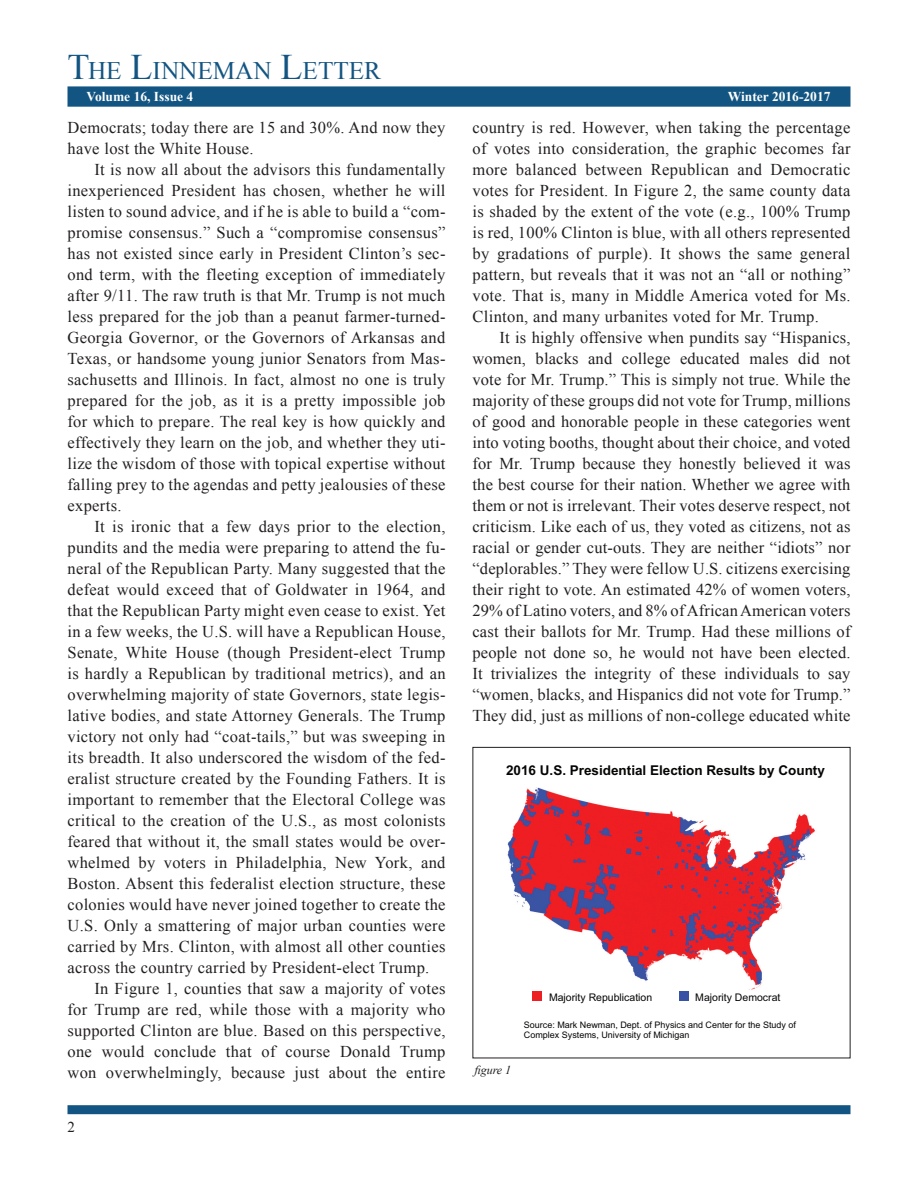
<style>
.page{position:relative;width:918px;height:1188px;background:#fff}
.page>*{position:absolute;margin:0;border:0;box-sizing:border-box;transform-origin:0 0}
.t1{font:25.2px "Times New Roman";color:#135582}
.t2{font:16.5px/21px "Times New Roman";letter-spacing:.02em;color:#231f20;text-align:justify}
.t3{font:700 13.5px "Arial";color:#050504}
.t4{font:700 13.5px "Times New Roman";color:#fff}
.t5{font:italic 12px "Times New Roman";color:#231f20}
.t6{font:10.5px "Arial";color:#050504}
.t7{font:9px/10.8px "Arial";color:#050504}
.s1{font-size:36px}
</style>
<div class="page">
<div style="left:68px;top:1105px;width:782px;height:9px;background:#135582"></div>
<div style="left:68px;top:86px;width:782px;height:21px;background:#135582"></div>
<img style="left:507px;top:787px;width:308px;height:203px">
<div style="left:532px;top:991px;width:10px;height:10px;background:#ee1f23"></div>
<div style="left:679px;top:991px;width:10px;height:10px;background:#3853a3"></div>
<h1 class="t1" style="left:68px;top:54px;width:315px"><span class="s1">T</span>he <span class="s1">L</span>inneman <span class="s1">L</span>etter</h1>
<p class="t4" style="left:87px;top:87px;width:108px">Volume 16, Issue 4</p>
<p class="t4" style="left:728px;top:87px;width:104px">Winter 2016-2017</p>
<p class="t2" style="left:68px;top:117px;width:380px">Democrats; today there are 15 and 30%. And now they have lost the White House.</p>
<p class="t2" style="left:68px;top:159px;width:380px;text-indent:27px">It is now all about the advisors this fundamentally inexperienced President has chosen, whether he will listen to sound advice, and if he is able to build a “com&shy;promise consensus.” Such a “compromise consensus” has not existed since early in President Clinton’s sec&shy;ond term, with the fleeting exception of immediately after 9/11. The raw truth is that Mr. Trump is not much less prepared for the job than a peanut farmer-turned-Georgia Governor, or the Governors of Arkansas and Texas, or handsome young junior Senators from Mas&shy;sachusetts and Illinois. In fact, almost no one is truly prepared for the job, as it is a pretty impossible job for which to prepare. The real key is how quickly and effectively they learn on the job, and whether they uti&shy;lize the wisdom of those with topical expertise without falling prey to the agendas and petty jealousies of these experts.</p>
<p class="t2" style="left:94px;top:516px;width:353px">It is ironic that a few days prior to the election,</p>
<p class="t2" style="left:68px;top:537px;width:379px">pundits and the media were preparing to attend the fu-</p>
<p class="t2" style="left:68px;top:558px;width:379px">neral of the Republican Party. Many suggested that the</p>
<p class="t2" style="left:68px;top:579px;width:379px">defeat would exceed that of Goldwater in 1964, and</p>
<p class="t2" style="left:68px;top:600px;width:380px">that the Republican Party might even cease to exist. Yet</p>
<p class="t2" style="left:68px;top:621px;width:379px">in a few weeks, the U.S. will have a Republican House,</p>
<p class="t2" style="left:68px;top:642px;width:380px">Senate, White House (though President-elect Trump</p>
<p class="t2" style="left:68px;top:663px;width:380px">is hardly a Republican by traditional metrics), and an</p>
<p class="t2" style="left:68px;top:684px;width:379px">overwhelming majority of state Governors, state legis-</p>
<p class="t2" style="left:68px;top:705px;width:380px">lative bodies, and state Attorney Generals. The Trump</p>
<p class="t2" style="left:68px;top:726px;width:380px">victory not only had “coat-tails,” but was sweeping in</p>
<p class="t2" style="left:68px;top:747px;width:379px">its breadth. It also underscored the wisdom of the fed-</p>
<p class="t2" style="left:68px;top:768px;width:380px">eralist structure created by the Founding Fathers. It is</p>
<p class="t2" style="left:68px;top:789px;width:380px">important to remember that the Electoral College was</p>
<p class="t2" style="left:68px;top:810px;width:380px">critical to the creation of the U.S., as most colonists</p>
<p class="t2" style="left:68px;top:831px;width:379px">feared that without it, the small states would be over-</p>
<p class="t2" style="left:68px;top:852px;width:380px">whelmed by voters in Philadelphia, New York, and</p>
<p class="t2" style="left:68px;top:873px;width:380px">Boston. Absent this federalist election structure, these</p>
<p class="t2" style="left:68px;top:894px;width:380px">colonies would have never joined together to create the</p>
<p class="t2" style="left:68px;top:915px;width:379px">U.S. Only a smattering of major urban counties were</p>
<p class="t2" style="left:68px;top:936px;width:380px">carried by Mrs. Clinton, with almost all other counties</p>
<p class="t2" style="left:68px;top:957px;width:363px">across the country carried by President-elect Trump.</p>
<p class="t2" style="left:94px;top:978px;width:353px">In Figure 1, counties that saw a majority of votes</p>
<p class="t2" style="left:68px;top:999px;width:380px">for Trump are red, while those with a majority who</p>
<p class="t2" style="left:68px;top:1020px;width:380px">supported Clinton are blue. Based on this perspective,</p>
<p class="t2" style="left:68px;top:1041px;width:379px">one would conclude that of course Donald Trump</p>
<p class="t2" style="left:68px;top:1062px;width:379px">won overwhelmingly, because just about the entire</p>
<p class="t2" style="left:472px;top:117px;width:380px">country is red. However, when taking the percentage of votes into consideration, the graphic becomes far more balanced between Republican and Democratic votes for President. In Figure 2, the same county data is shaded by the extent of the vote (e.g., 100% Trump is red, 100% Clinton is blue, with all others represented by gradations of purple). It shows the same general pattern, but reveals that it was not an “all or nothing” vote. That is, many in Middle America voted for Ms.<br>Clinton, and many urbanites voted for Mr. Trump.</p>
<p class="t2" style="left:472px;top:327px;width:380px;text-indent:27px">It is highly offensive when pundits say “Hispanics, women, blacks and college educated males did not vote for Mr. Trump.” This is simply not true. While the majority of these groups did not vote for Trump, millions of good and honorable people in these categories went into voting booths, thought about their choice, and voted for Mr. Trump because they honestly believed it was the best course for their nation. Whether we agree with them or not is irrelevant. Their votes deserve respect, not criticism. Like each of us, they voted as citizens, not as racial or gender cut-outs. They are neither “idiots” nor “deplorables.” They were fellow U.S. citizens exercising their right to vote. An estimated 42% of women voters, 29% of Latino voters, and 8% of African American voters cast their ballots for Mr. Trump. Had these millions of people not done so, he would not have been elected.<br>It trivializes the integrity of these individuals to say “women, blacks, and Hispanics did not vote for Trump.” They did, just as millions of non-college educated white</p>
<p class="t3" style="left:506px;top:762px;width:320px">2016 U.S. Presidential Election Results by County</p>
<p class="t6" style="left:549px;top:991px;width:105px">Majority Republication</p>
<p class="t7" style="left:524px;top:1020px;width:274px">Source: Mark Newman, Dept. of Physics and Center for the Study of<br>Complex Systems, University of Michigan</p>
<p class="t6" style="left:695px;top:991px;width:87px">Majority Democrat</p>
<p class="t5" style="left:475px;top:1062px;width:38px">figure 1</p>
</div>
